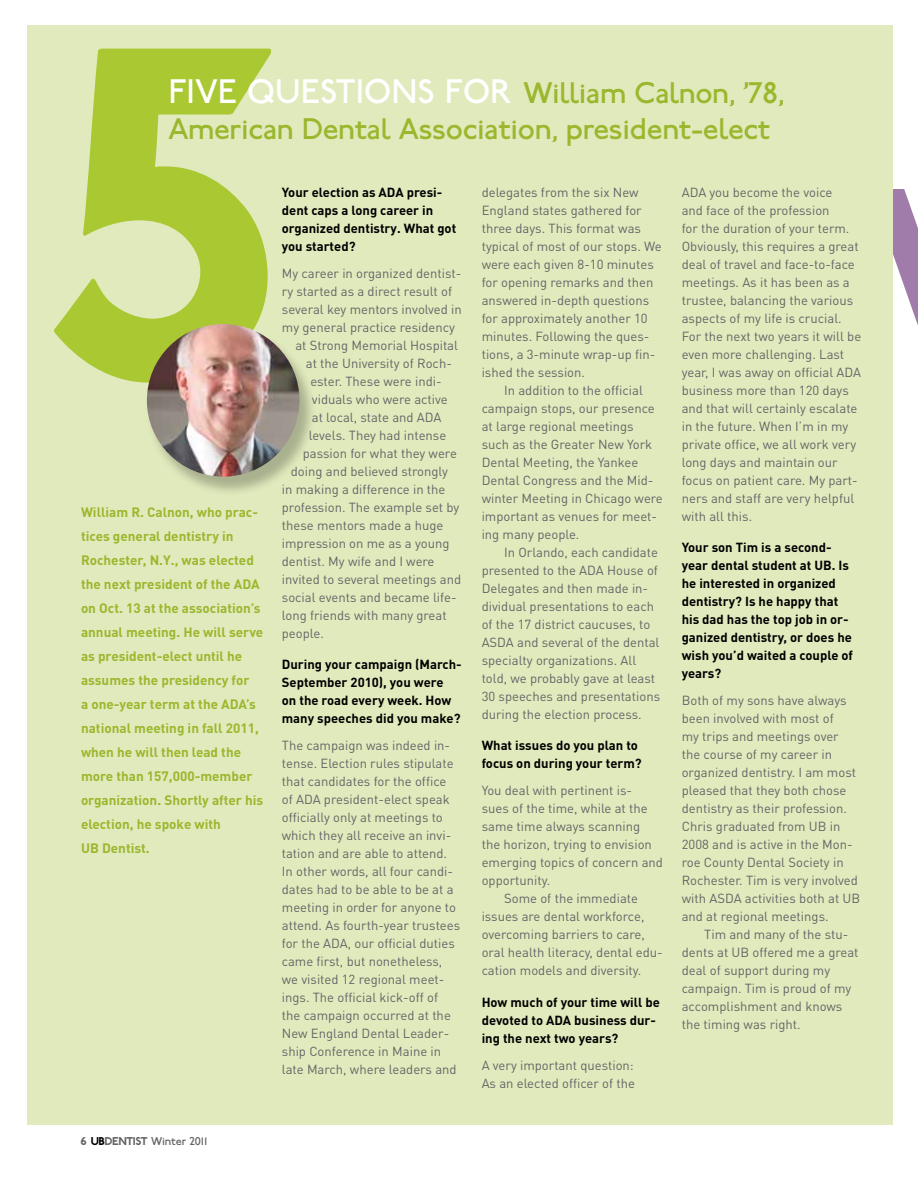
<style>
.page{position:relative;width:918px;height:1188px;background:#fff}
.page>*{position:absolute;margin:0;border:0;box-sizing:border-box;transform-origin:0 0}
.t1{font:31.5px/36px "P22 Johnston Underground";letter-spacing:-.01em;color:#9ab72d}
.t2{font:700 13.5px/24px "DIN Pro";color:#9ab72d}
.t3{font:13.05px/18px "DIN Pro";color:#636466}
.t4{font:700 13.05px/18px "DIN Pro";color:#000}
.t5{font:12px "P22 Johnston Underground";letter-spacing:-.01em;color:#636466}
.s1{font-size:36px;color:#fff}
.s2{font-weight:700}
.s3{font-weight:700;color:#000}
</style>
<div class="page">
<svg style="left:892px;top:189px;width:26px;height:150px"></svg>
<div style="left:27px;top:25px;width:865px;height:1099px;background:#e1eabd"></div>
<svg style="left:54px;top:48px;width:217px;height:335px;fill:#a9c832"></svg>
<div style="left:146px;top:326px;width:170px;height:171px;background:#000;opacity:.25"></div>
<img style="left:147px;top:324px;width:153px;height:153px;border-radius:76px">
<h1 class="t1" style="left:168px;top:75px;width:617px"><span class="s1">five qu estions for</span> William Calnon, ’78,<br>American Dental Association, president-elect</h1>
<p class="t2" style="left:81px;top:499px;width:184px">William R. Calnon, who prac&shy;tices general dentistry in<br>Rochester, N.Y., was elected the next president of the ADA on Oct. 13 at the association’s annual meeting. He will serve as president-elect until he assumes the presidency for<br>a one-year term at the ADA’s national meeting in fall 2011, when he will then lead the more than 157,000-member organization. Shortly after his election, he spoke with<br>UB Dentist.</p>
<p class="t4" style="left:282px;top:183px;width:176px">Your election as ADA presi&shy;dent caps a long career in organized dentistry. What got you started?</p>
<p class="t3" style="left:282px;top:264px;width:181px">My career in organized dentist-</p>
<p class="t3" style="left:282px;top:282px;width:172px">ry started as a direct result of</p>
<p class="t3" style="left:282px;top:300px;width:182px">several key mentors involved in</p>
<p class="t3" style="left:282px;top:318px;width:175px">my general practice residency</p>
<p class="t3" style="left:295px;top:336px;width:164px">at Strong Memorial Hospital</p>
<p class="t3" style="left:306px;top:354px;width:148px">at the University of Roch-</p>
<p class="t3" style="left:310px;top:372px;width:133px">ester. These were indi-</p>
<p class="t3" style="left:312px;top:390px;width:138px">viduals who were active</p>
<p class="t3" style="left:312px;top:408px;width:131px">at local, state and ADA</p>
<p class="t3" style="left:309px;top:426px;width:139px">levels. They had intense</p>
<p class="t3" style="left:303px;top:444px;width:156px">passion for what they were</p>
<p class="t3" style="left:291px;top:462px;width:159px">doing and believed strongly</p>
<p class="t3" style="left:282px;top:480px;width:165px">in making a difference in the</p>
<p class="t3" style="left:282px;top:497px;width:179px">profession. The example set by</p>
<p class="t3" style="left:282px;top:515px;width:163px">these mentors made a huge</p>
<p class="t3" style="left:282px;top:533px;width:169px">impression on me as a young</p>
<p class="t3" style="left:282px;top:551px;width:154px">dentist. My wife and I were</p>
<p class="t3" style="left:282px;top:569px;width:181px">invited to several meetings and</p>
<p class="t3" style="left:282px;top:587px;width:176px">social events and became life-</p>
<p class="t3" style="left:282px;top:605px;width:166px">long friends with many great</p>
<p class="t3" style="left:282px;top:623px;width:44px">people.</p>
<p class="t4" style="left:282px;top:655px;width:181px">During your campaign (March-<br>September 2010), you were<br>on the road every week. How many speeches did you make?</p>
<p class="t3" style="left:282px;top:736px;width:180px">The campaign was indeed in&shy;tense. Election rules stipulate that candidates for the office of ADA president-elect speak officially only at meetings to which they all receive an invi&shy;tation and are able to attend.<br>I n other words, all four candi&shy;dates had to be able to be at a meeting in order for anyone to attend. As fourth-year trustees for the ADA, our official duties came first, but nonetheless, we visited 12 regional meet&shy;ings. The official kick-off of<br>the campaign occurred at the<br>New England Dental Leader&shy;ship Conference in Maine in late March, where leaders and</p>
<p class="t5" style="left:80px;top:1134px;width:129px"><span class="s2">6</span> <span class="s3">UB</span><span class="s2">DENTIST</span> Winter 2011</p>
<p class="t3" style="left:482px;top:183px;width:183px">delegates from the six New<br>England states gathered for three days. This format was typical of most of our stops. We were each given 8-10 minutes for opening remarks and then answered in-depth questions for approximately another 10 minutes. Following the ques&shy;tions, a 3-minute wrap-up fin&shy;ished the session.<br>I n addition to the official campaign stops, our presence at large regional meetings such as the Greater New York<br>Dental Meeting, the Yankee<br>Dental Congress and the Mid&shy;winter Meeting in Chicago were important as venues for meet&shy;ing many people.<br>I n Orlando, each candidate presented to the ADA House of<br>Delegates and then made in&shy;dividual presentations to each of the 17 district caucuses, to<br>ASDA and several of the dental specialty organizations. All told, we probably gave at least<br>30 speeches and presentations during the election process.</p>
<p class="t4" style="left:482px;top:736px;width:162px">What issues do you plan to focus on during your term?</p>
<p class="t3" style="left:482px;top:781px;width:152px">You deal with pertinent is-</p>
<p class="t3" style="left:482px;top:799px;width:168px">sues of the time, while at the</p>
<p class="t3" style="left:482px;top:817px;width:160px">same time always scanning</p>
<p class="t3" style="left:482px;top:835px;width:172px">the horizon, trying to envision</p>
<p class="t3" style="left:482px;top:853px;width:183px">emerging topics of concern and</p>
<p class="t3" style="left:482px;top:871px;width:70px">opportunity.</p>
<p class="t3" style="left:504px;top:889px;width:135px">Some of the immediate</p>
<p class="t3" style="left:482px;top:907px;width:164px">issues are dental workforce,</p>
<p class="t3" style="left:482px;top:925px;width:165px">overcoming barriers to care,</p>
<p class="t3" style="left:482px;top:943px;width:183px">oral health literacy, dental edu-</p>
<p class="t3" style="left:482px;top:961px;width:161px">cation models and diversity.</p>
<p class="t4" style="left:482px;top:992px;width:180px">How much of your time will be devoted to ADA business dur&shy;ing the next two years?</p>
<p class="t3" style="left:482px;top:1055px;width:155px">A very important question:<br>As an elected officer of the</p>
<p class="t3" style="left:682px;top:182px;width:181px">ADA you become the voice<br>and face of the profession<br>for the duration of your term.<br>Obviously, this requires a great deal of travel and face-to-face meetings. As it has been as a trustee, balancing the various aspects of my life is crucial.<br>For the next two years it will be even more challenging. Last year, I was away on official ADA business more than 120 days and that will certainly escalate in the future. When I ’m in my private office, we all work very long days and maintain our focus on patient care. My part&shy;ners and staff are very helpful with all this.</p>
<p class="t4" style="left:682px;top:538px;width:173px">Your son Tim is a second&shy;year dental student at UB. Is he interested in organized dentistry? Is he happy that his dad has the top job in or&shy;ganized dentistry, or does he wish you’d waited a couple of years?</p>
<p class="t3" style="left:682px;top:691px;width:180px">Both of my sons have always been involved with most of<br>my trips and meetings over the course of my career in organized dentistry. I am most pleased that they both chose dentistry as their profession.<br>Chris graduated from UB in<br>2008 and is active in the Mon&shy;roe County Dental Society in<br>Rochester. Tim is very involved with ASDA activities both at UB and at regional meetings.<br>Tim and many of the stu&shy;dents at UB offered me a great deal of support during my campaign. Tim is proud of my accomplishment and knows the timing was right.</p>
</div>
